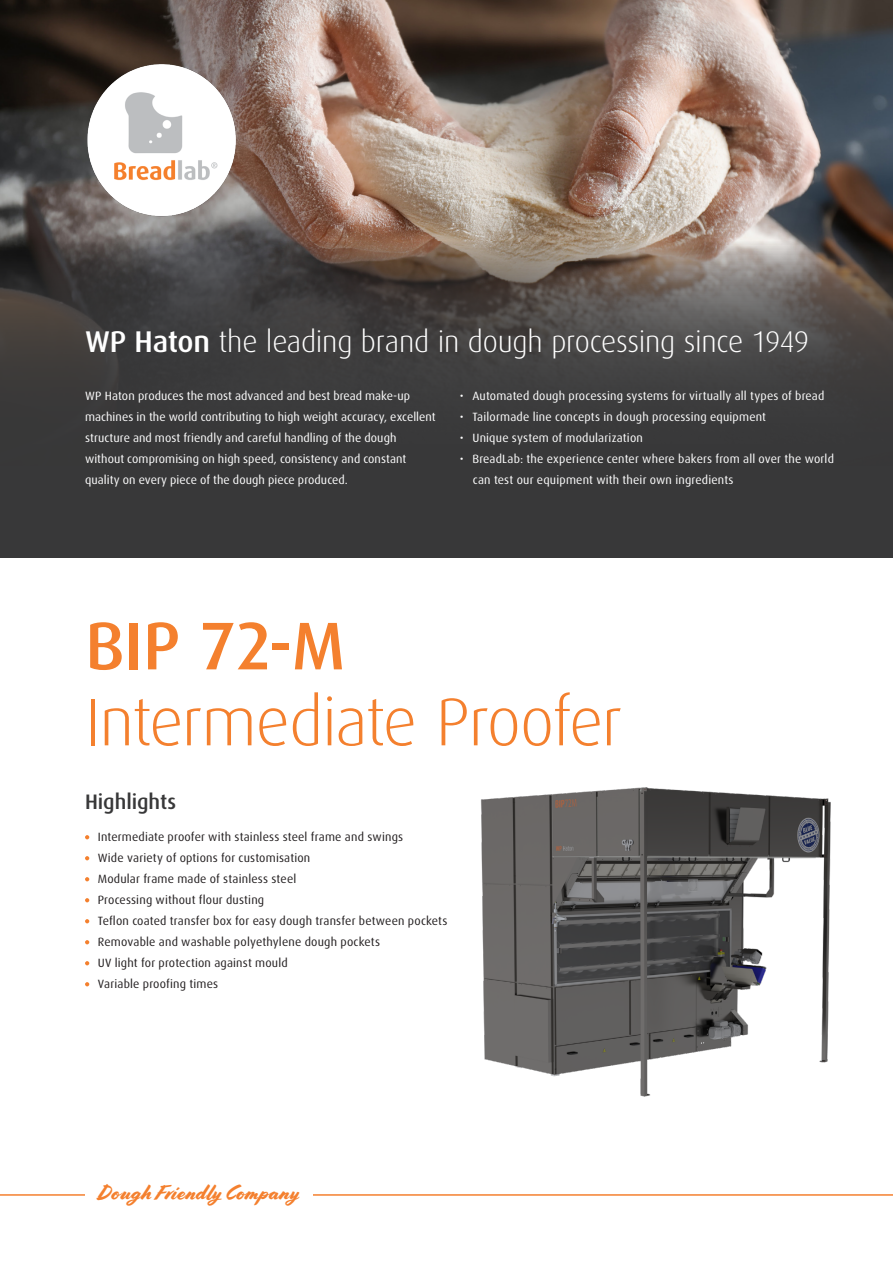
<style>
.page{position:relative;width:893px;height:1263px;background:#fff}
.page>*{position:absolute;margin:0;border:0;box-sizing:border-box;transform-origin:0 0}
.Headline_Titelseite{font:300 67.5px "Dax Pro";letter-spacing:-.025em;color:#f4802e}
.Headline_Titelseite-2{font:500 67.5px "Dax Pro";color:#f4802e}
.Headline_Titelseite-3{font:300 30px "Dax Pro";letter-spacing:-.005em;color:#fff}
.t1{font:21px "Cortado";letter-spacing:.025em;color:#f4802e}
.Headline_Titelseite-4{font:500 21px "Dax Pro";color:#383839}
.Bodytext{font:12px/21px "Dax Pro";letter-spacing:.01em;color:#fff}
.t2{font:12px "Dax Pro";letter-spacing:.015em;color:#231f20}
.s1{font-weight:500}
</style>
<div class="page">
<hr style="left:892px;top:557px;width:1px;height:706px;background:#f4e8d6">
<hr style="left:0;top:1194px;width:893px;height:2px;background:#f4802e">
<img style="left:0;top:0;width:893px;height:241px">
<svg style="left:0;top:241px;width:893px;height:316px;background:#434140"></svg>
<svg style="left:85px;top:835px;width:4px;height:4px"></svg>
<svg style="left:85px;top:856px;width:4px;height:4px"></svg>
<svg style="left:85px;top:877px;width:4px;height:4px"></svg>
<svg style="left:85px;top:898px;width:4px;height:4px"></svg>
<svg style="left:85px;top:919px;width:4px;height:4px"></svg>
<svg style="left:85px;top:940px;width:4px;height:4px"></svg>
<svg style="left:85px;top:961px;width:4px;height:4px"></svg>
<svg style="left:85px;top:982px;width:4px;height:4px"></svg>
<div style="left:85px;top:1177px;width:228px;height:29px;background:#fff"></div>
<img style="left:72px;top:64px;width:179px;height:153px">
<img style="left:480px;top:787px;width:351px;height:310px">
<p class="Headline_Titelseite-3" style="left:85px;top:323px;width:726px"><span class="s1">WP Haton</span> the leading brand in dough processing since 1949</p>
<p class="Bodytext" style="left:85px;top:385px;width:352px">WP Haton produces the most advanced and best bread make-up machines in the world contributing to high weight accuracy, excellent structure and most friendly and careful handling of the dough without compromising on high speed, consistency and constant quality on every piece of the dough piece produced.</p>
<p class="Bodytext" style="left:460px;top:385px;width:366px">• Automated dough processing systems for virtually all types of bread</p>
<p class="Bodytext" style="left:460px;top:406px;width:308px">• Tailormade line concepts in dough processing equipment</p>
<p class="Bodytext" style="left:460px;top:427px;width:185px">• Unique system of modularization</p>
<p class="Bodytext" style="left:473px;top:448px;width:363px;text-indent:-13px">• BreadLab: the experience center where bakers from all over the world can test our equipment with their own ingredients</p>
<p class="Headline_Titelseite-2" style="left:85px;top:603px;width:261px">BIP 72-M</p>
<p class="Headline_Titelseite" style="left:85px;top:680px;width:539px">Intermediate Proofer</p>
<p class="Headline_Titelseite-4" style="left:85px;top:789px;width:93px">Highlights</p>
<p class="t2" style="left:98px;top:829px;width:307px">Intermediate proofer with stainless steel frame and swings</p>
<p class="t2" style="left:98px;top:850px;width:214px">Wide variety of options for customisation</p>
<p class="t2" style="left:98px;top:871px;width:200px">Modular frame made of stainless steel</p>
<p class="t2" style="left:98px;top:892px;width:168px">Processing without flour dusting</p>
<p class="t2" style="left:98px;top:913px;width:351px">Teflon coated transfer box for easy dough transfer between pockets</p>
<p class="t2" style="left:98px;top:934px;width:284px">Removable and washable polyethylene dough pockets</p>
<p class="t2" style="left:98px;top:955px;width:191px">UV light for protection against mould</p>
<p class="t2" style="left:98px;top:976px;width:122px">Variable proofing times</p>
<p class="t1" style="left:98px;top:1180px;width:203px">Dough Friendly Company</p>
</div>
